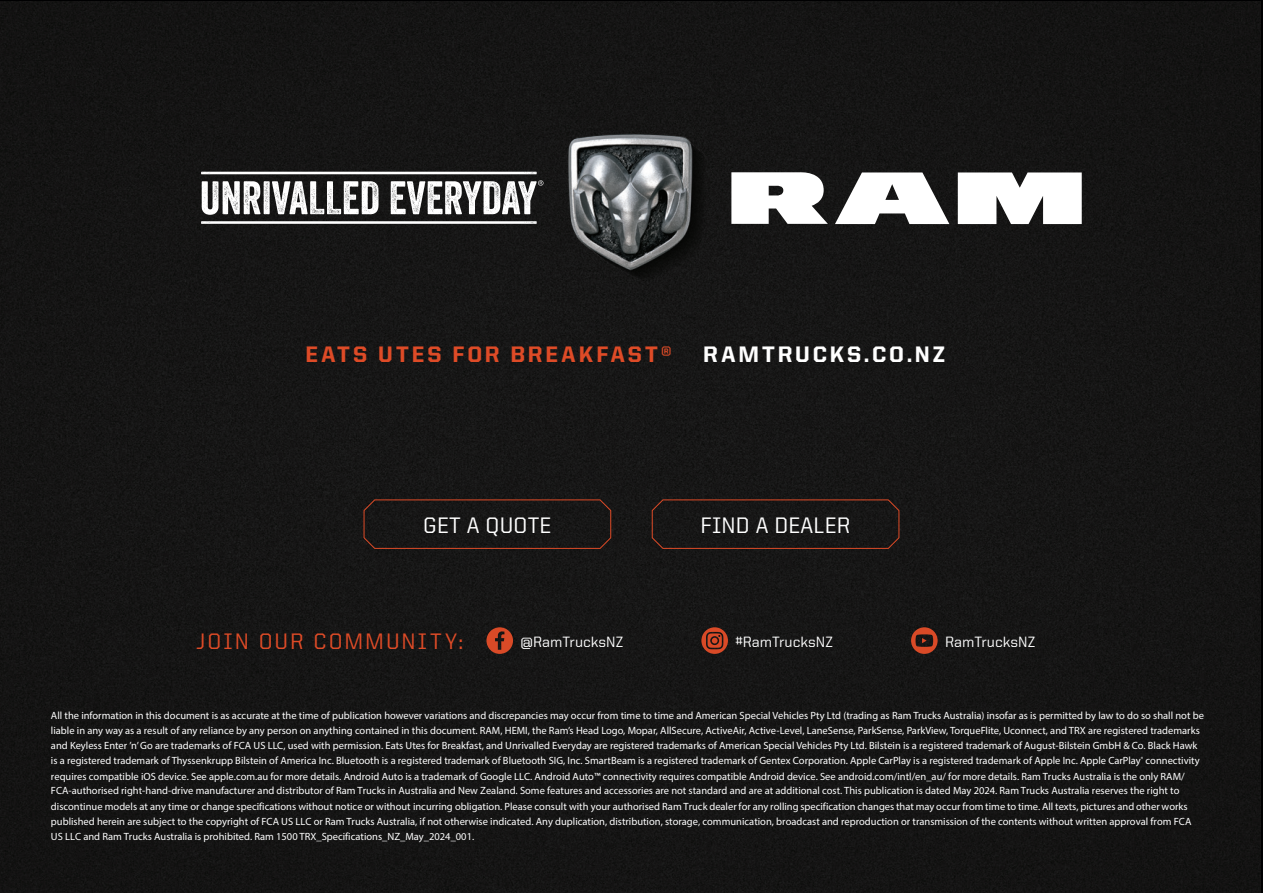
<style>
.page{position:relative;width:1263px;height:893px;background:#fff}
.page>*{position:absolute;margin:0;border:0;box-sizing:border-box;transform-origin:0 0}
.t1{font:800 22.5px "United Sans Reg";letter-spacing:.135em;color:#de4b27}
.t2{font:500 22.5px "United Sans Reg";letter-spacing:.01em;color:#fff}
.t3{font:500 22.5px "United Sans Reg";letter-spacing:.085em;color:#de4b27}
.t4{font:800 22.5px "United Sans Reg";letter-spacing:.125em;color:#fff}
.t5{font:500 15px "United Sans Reg";color:#fff}
.t6{font:10.5px/15.1px "Myriad Pro";color:#fff}
</style>
<div class="page">
<div style="left:0;top:1px;width:1261px;height:892px;background:#151414"></div>
<svg style="left:363px;top:499px;width:248px;height:50px;background:#1f1816"></svg>
<svg style="left:651px;top:499px;width:249px;height:50px;background:#1f1816"></svg>
<svg style="left:486px;top:627px;width:27px;height:27px"></svg>
<svg style="left:701px;top:627px;width:27px;height:27px"></svg>
<svg style="left:911px;top:627px;width:27px;height:27px"></svg>
<svg style="left:202px;top:181px;width:177px;height:34px"></svg>
<svg style="left:201px;top:172px;width:336px;height:2px"></svg>
<svg style="left:201px;top:221px;width:336px;height:3px"></svg>
<svg style="left:958px;top:172px;width:124px;height:52px"></svg>
<svg style="left:835px;top:172px;width:114px;height:52px"></svg>
<svg style="left:731px;top:171px;width:97px;height:53px"></svg>
<img style="left:545px;top:118px;width:171px;height:171px">
<svg style="left:391px;top:180px;width:152px;height:34px"></svg>
<h1 class="t1" style="left:305px;top:342px;width:367px">EATS UTES FOR BREAKFAST®</h1>
<h1 class="t4" style="left:703px;top:342px;width:243px">RAMTRUCKS.CO.NZ</h1>
<h1 class="t2" style="left:423px;top:513px;width:130px">GET A QUOTE</h1>
<h1 class="t2" style="left:701px;top:513px;width:151px">FIND A DEALER</h1>
<h1 class="t3" style="left:197px;top:629px;width:268px">JOIN OUR COMMUNITY:</h1>
<h2 class="t5" style="left:520px;top:634px;width:104px">@RamTrucksNZ</h2>
<h2 class="t5" style="left:735px;top:634px;width:99px">#RamTrucksNZ</h2>
<h2 class="t5" style="left:945px;top:634px;width:92px">RamTrucksNZ</h2>
<p class="t6" style="left:51px;top:707px;width:1154px">All the information in this document is as accurate at the time of publication however variations and discrepancies may occur from time to time and American Special Vehicles Pty Ltd (trading as Ram Trucks Australia) insofar as is permitted by law to do so shall not be liable in any way as a result of any reliance by any person on anything contained in this document. RAM, HEMI, the Ram’s Head Logo, Mopar, AllSecure, ActiveAir, Active-Level, LaneSense, ParkSense, ParkView, TorqueFlite, Uconnect, and TRX are registered trademarks and Keyless Enter ’n’ Go are trademarks of FCA US LLC, used with permission. Eats Utes for Breakfast, and Unrivalled Everyday are registered trademarks of American Special Vehicles Pty Ltd. Bilstein is a registered trademark of August-Bilstein GmbH &amp; Co. Black Hawk is a registered trademark of Thyssenkrupp Bilstein of America Inc. Bluetooth is a registered trademark of Bluetooth SIG, Inc. SmartBeam is a registered trademark of Gentex Corporation. Apple CarPlay is a registered trademark of Apple Inc. Apple CarPlay<sup>®</sup> connectivity requires compatible iOS device. See apple.com.au for more details. Android Auto is a trademark of Google LLC. Android Auto™ connectivity requires compatible Android device. See android.com/intl/en_au/ for more details. Ram Trucks Australia is the only RAM/ FCA-authorised right-hand-drive manufacturer and distributor of Ram Trucks in Australia and New Zealand. Some features and accessories are not standard and are at additional cost. This publication is dated May 2024. Ram Trucks Australia reserves the right to discontinue models at any time or change specifications without notice or without incurring obligation. Please consult with your authorised Ram Truck dealer for any rolling specification changes that may occur from time to time. All texts, pictures and other works published herein are subject to the copyright of FCA US LLC or Ram Trucks Australia, if not otherwise indicated. Any duplication, distribution, storage, communication, broadcast and reproduction or transmission of the contents without written approval from FCA US LLC and Ram Trucks Australia is prohibited. Ram 1500 TRX_Specifications_NZ_May_2024_001.</p>
</div>
